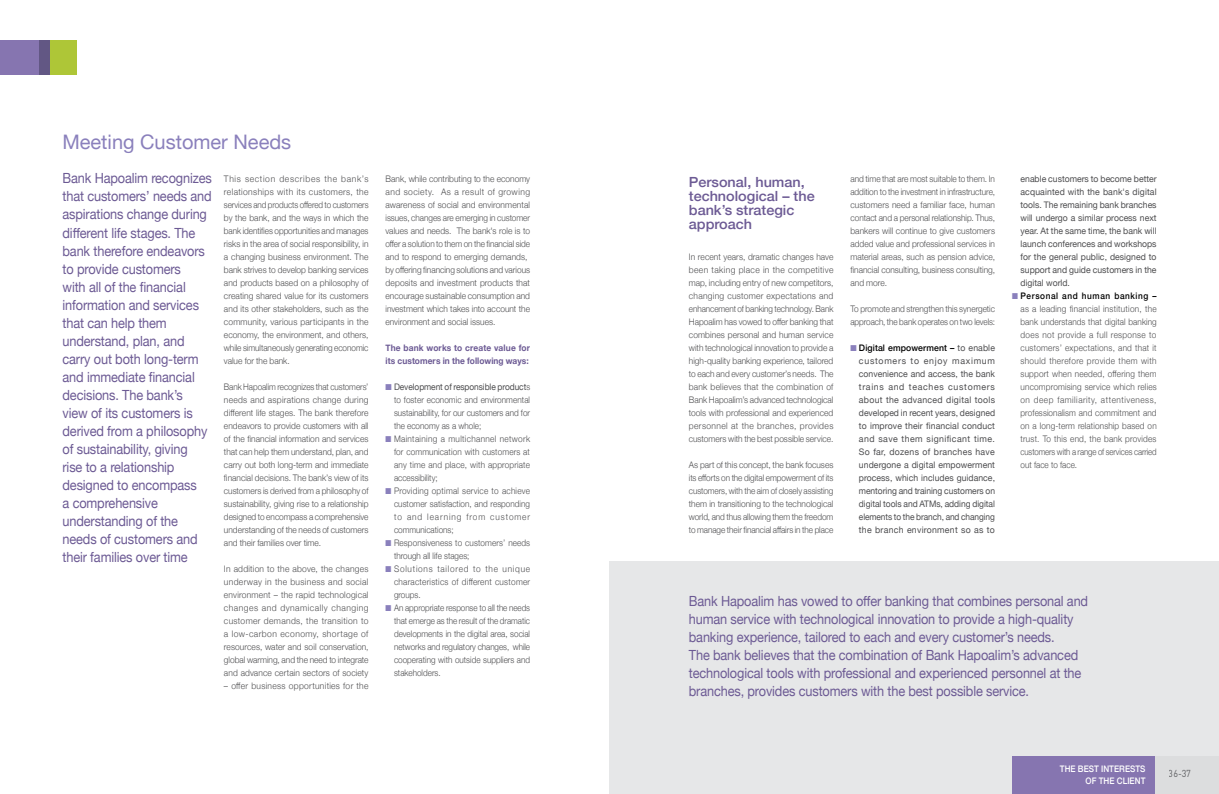
<style>
.page{position:relative;width:1219px;height:794px;background:#fff}
.page>*{position:absolute;margin:0;border:0;box-sizing:border-box;transform-origin:0 0}
.t1{font:20px "Helvetica Neue";color:#8a80bc}
.t2{font:14px/18px "Helvetica Neue";letter-spacing:-.01em;color:#6c5a94;scale:.91 1}
.t3{font:500 14px/14px "Helvetica Neue";color:#6c5a94}
.t4{font:10px "DIN";color:#6d6e71;scale:.9 1}
.t5{font:300 9px/13px "Helvetica Neue";color:#4d4d4f;text-align:justify;scale:.93 1}
.t6{font:9px/13px "Helvetica Neue";color:#4d4d4f;text-align:justify;scale:.96 1}
.t7{font:300 9px/13px "Helvetica Neue";color:#4d4d4f;text-align:justify;scale:.91 1}
.t8{font:300 9px/13px "Helvetica Neue";color:#4d4d4f;text-align:justify;scale:.9 1}
.t9{font:300 9px/13px "Helvetica Neue";color:#4d4d4f;text-align:justify;scale:.95 1}
.t10{font:300 9px/13px "Helvetica Neue";color:#4d4d4f;text-align:justify;scale:.92 1}
.t11{font:300 9px/13px "Helvetica Neue";color:#4d4d4f;text-align:justify;scale:.94 1}
.t12{font:300 9px/13px "Helvetica Neue";color:#4d4d4f;text-align:justify;scale:.89 1}
.t13{font:300 9px/13px "Helvetica Neue";color:#4d4d4f;text-align:justify;scale:.87 1}
.t14{font:700 9px/13px "Helvetica Neue";letter-spacing:.01em;color:#6c5a94;scale:.93 1}
.t15{font:300 9px "Helvetica Neue";letter-spacing:.035em;color:#4d4d4f;scale:.94 1}
.t16{font:500 9px/12px "Helvetica Neue";letter-spacing:.005em;color:#fff;text-align:right;scale:.9 1}
.s1{color:#8a80bc}
.s2{font-weight:400}
.s3{font-weight:500;color:#000}
</style>
<div class="page">
<div style="left:609px;top:562px;width:610px;height:232px;background:#e6e7e8"></div>
<div style="left:0;top:40px;width:50px;height:35px;background:#8675b0"></div>
<div style="left:40px;top:40px;width:10px;height:35px;background:#625784"></div>
<div style="left:50px;top:40px;width:27px;height:35px;background:#aec637"></div>
<div style="left:1148px;top:756px;width:71px;height:38px;background:#dcddde"></div>
<div style="left:1012px;top:756px;width:143px;height:38px;background:#8675b0"></div>
<h1 class="t1" style="left:62px;top:128px;width:230px">Meeting Customer Needs</h1>
<p class="t2" style="left:63px;top:170px;width:166px">Bank Hapoalim recognizes that customers’ needs and aspirations change during different life stages. The bank therefore endeavors to provide customers<br>with all of the financial information and services that can help them understand, plan, and carry out both long-term and immediate financial decisions. The bank’s<br>view of its customers is derived from a philosophy of sustainability, giving<br>rise to a relationship designed to encompass<br>a comprehensive understanding of the needs of customers and their families over time</p>
<p class="t9" style="left:224px;top:172px;width:154px">This section describes the bank’s relationships with its customers, the services and products offered to customers by the bank, and the ways in which the bank identifies opportunities and manages risks in the area of social responsibility, in a changing business environment. The bank strives to develop banking services and products based on a philosophy of creating shared value for its customers and its other stakeholders, such as the community, various participants in the economy, the environment, and others, while simultaneously generating economic value for the bank.</p>
<p class="t8" style="left:224px;top:380px;width:162px">Bank Hapoalim recognizes that customers’ needs and aspirations change during different life stages. The bank therefore endeavors to provide customers with all of the financial information and services that can help them understand, plan, and carry out both long-term and immediate financial decisions. The bank’s view of its customers is derived from a philosophy of sustainability, giving rise to a relationship designed to encompass a comprehensive understanding of the needs of customers and their families over time.</p>
<p class="t11" style="left:224px;top:562px;width:155px">In addition to the above, the changes underway in the business and social environment – the rapid technological changes and dynamically changing customer demands, the transition to a low-carbon economy, shortage of resources, water and soil conservation, global warming, and the need to integrate and advance certain sectors of society</p>
<p class="t15" style="left:224px;top:679px;width:155px">– offer business opportunities for the</p>
<p class="t5" style="left:386px;top:172px;width:157px;text-align:left">Bank, while contributing to the economy and society. As a result of growing awareness of social and environmental issues, changes are emerging in customer values and needs. The bank's role is to offer a solution to them on the financial side and to respond to emerging demands, by offering financing solutions and various deposits and investment products that encourage sustainable consumption and investment which takes into account the environment and social issues.</p>
<p class="t14" style="left:386px;top:342px;width:157px">The bank works to create value for its customers in the following ways:</p>
<p class="t13" style="left:394px;top:380px;width:158px;text-indent:-9px"><span class="s1">■</span> <span class="s2">Development of responsible product</span>s to foster economic and environmental sustainability, for our customers and for the economy as a whole;</p>
<p class="t7" style="left:394px;top:432px;width:151px;text-indent:-9px"><span class="s1">■</span> Maintaining a multichannel network for communication with customers at any time and place, with appropriate accessibility;</p>
<p class="t7" style="left:394px;top:484px;width:151px;text-indent:-9px"><span class="s1">■</span> Providing optimal service to achieve customer satisfaction, and responding to and learning from customer communications;</p>
<p class="t8" style="left:394px;top:536px;width:153px;text-indent:-9px"><span class="s1">■</span> Responsiveness to customers’ needs through all life stages;</p>
<p class="t10" style="left:394px;top:562px;width:149px;text-indent:-9px"><span class="s1">■</span> Solutions tailored to the unique characteristics of different customer groups.</p>
<p class="t12" style="left:394px;top:601px;width:154px;text-indent:-9px"><span class="s1">■</span> An appropriate response to all the needs that emerge as the result of the dramatic developments in the digital area, social networks and regulatory changes, while cooperating with outside suppliers and stakeholders.</p>
<h2 class="t3" style="left:689px;top:175px;width:127px">Personal, human, technological – the bank’s strategic approach</h2>
<p class="t5" style="left:689px;top:250px;width:157px">In recent years, dramatic changes have been taking place in the competitive map, including entry of new competitors, changing customer expectations and enhancement of banking technology. Bank Hapoalim has vowed to offer banking that combines personal and human service with technological innovation to provide a high-quality banking experience, tailored to each and every customer’s needs. The bank believes that the combination of Bank Hapoalim’s advanced technological tools with professional and experienced personnel at the branches, provides customers with the best possible service.</p>
<p class="t5" style="left:689px;top:458px;width:157px">As part of this concept, the bank focuses its efforts on the digital empowerment of its customers, with the aim of closely assisting them in transitioning to the technological world, and thus allowing them the freedom to manage their financial affairs in the place</p>
<p class="t10" style="left:850px;top:172px;width:159px">and time that are most suitable to them. In addition to the investment in infrastructure, customers need a familiar face, human contact and a personal relationship. Thus, bankers will continue to give customers added value and professional services in material areas, such as pension advice, financial consulting, business consulting, and more.</p>
<p class="t10" style="left:850px;top:302px;width:159px">To promote and strengthen this synergetic approach, the bank operates on two levels:</p>
<p class="t6" style="left:859px;top:342px;width:143px;text-indent:-9px"><span class="s1">■</span> <span class="s3">Digital empowerment –</span> to enable customers to enjoy maximum convenience and access, the bank trains and teaches customers about the advanced digital tools developed in recent years, designed to improve their financial conduct and save them significant time.<br>So far, dozens of branches have undergone a digital empowerment process, which includes guidance, mentoring and training customers on digital tools and ATMs, adding digital elements to the branch, and changing the branch environment so as to</p>
<p class="t6" style="left:1020px;top:173px;width:143px">enable customers to become better acquainted with the bank's digital tools. The remaining bank branches will undergo a similar process next year. At the same time, the bank will launch conferences and workshops for the general public, designed to support and guide customers in the digital world.</p>
<p class="t7" style="left:1020px;top:289px;width:151px;text-indent:-9px"><span class="s1">■</span> <span class="s3">Personal and human banking – </span>as a leading financial institution, the bank understands that digital banking does not provide a full response to customers’ expectations, and that it should therefore provide them with support when needed, offering them uncompromising service which relies on deep familiarity, attentiveness, professionalism and commitment and on a long-term relationship based on trust. To this end, the bank provides customers with a range of services carried out face to face.</p>
<p class="t2" style="left:689px;top:593px;width:440px">Bank Hapoalim has vowed to offer banking that combines personal and human service with technological innovation to provide a high-quality banking experience, tailored to each and every customer’s needs.<br>The bank believes that the combination of Bank Hapoalim’s advanced technological tools with professional and experienced personnel at the branches, provides customers with the best possible service.</p>
<p class="t16" style="left:1060px;top:762px;width:97px">THE BEST INTERESTS<br>OF THE CLIENT</p>
<p class="t4" style="left:1169px;top:767px;width:26px">36-37</p>
</div>
